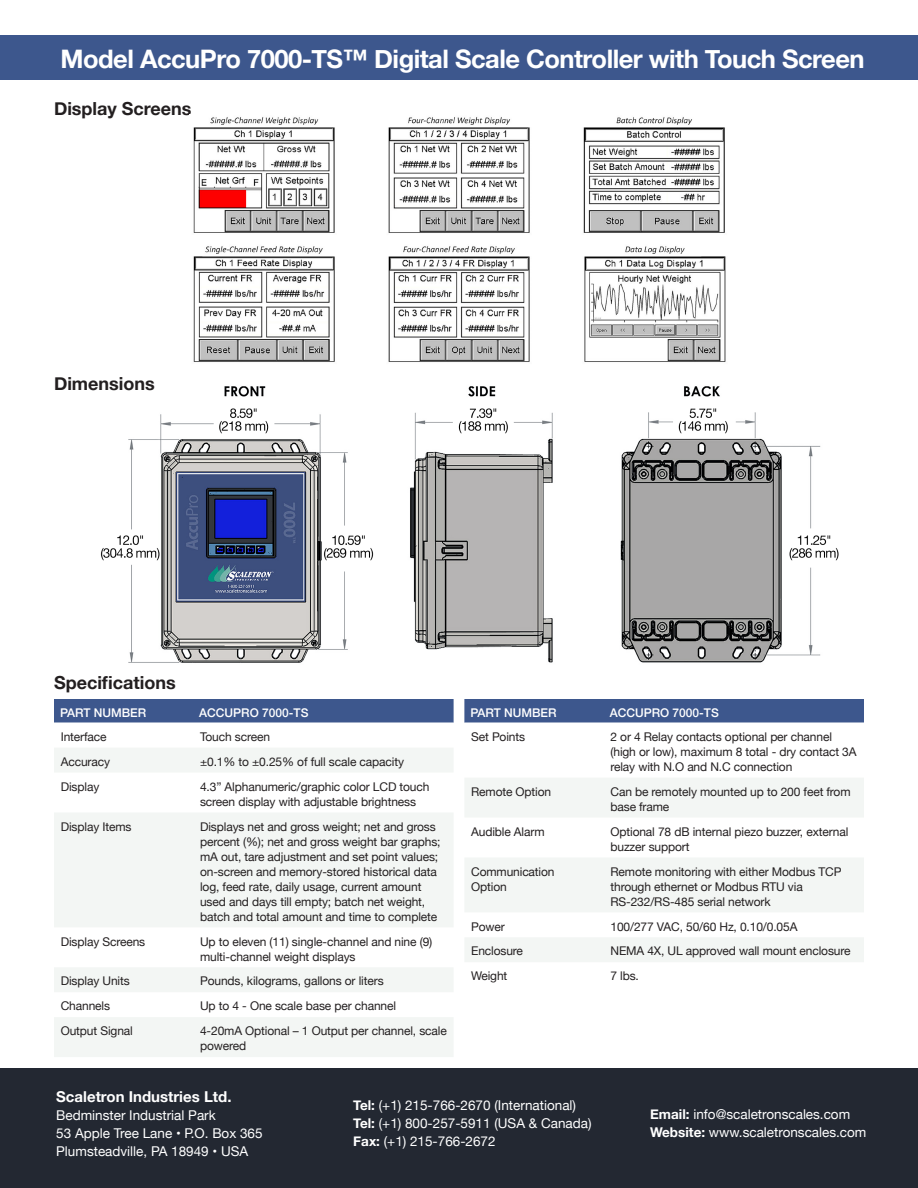
<style>
.page{position:relative;width:918px;height:1188px;background:#fff}
.page>*{position:absolute;margin:0;border:0;box-sizing:border-box;transform-origin:0 0}
.t1{font:700 25.5px "Helvetica Neue";letter-spacing:-.02em;color:#fff}
.t2{font:700 18px "Helvetica Neue";color:#231f20}
.t3{font:700 15px "Helvetica Neue";color:#fff}
.t4{font:13.5px "Helvetica Neue";color:#fff}
.t5{font:12px/15px "Helvetica Neue";letter-spacing:-.01em;color:#231f20}
.t6{font:500 12px "Helvetica Neue";color:#fff}
.s1{font-weight:700}
</style>
<div class="page">
<img style="left:101px;top:386px;width:738px;height:277px">
<div style="left:0;top:1068px;width:918px;height:120px;background:#232832"></div>
<div style="left:0;top:36px;width:918px;height:44px;background:#3d578d"></div>
<div style="left:54px;top:699px;width:400px;height:24px;background:#3d578d"></div>
<div style="left:54px;top:748px;width:399px;height:24px;background:#f3f6f4"></div>
<div style="left:54px;top:813px;width:399px;height:114px;background:#f3f6f4"></div>
<div style="left:54px;top:968px;width:399px;height:24px;background:#f3f6f4"></div>
<div style="left:54px;top:1017px;width:399px;height:40px;background:#f3f6f4"></div>
<div style="left:464px;top:699px;width:400px;height:24px;background:#3d578d"></div>
<div style="left:465px;top:778px;width:399px;height:39px;background:#f3f6f4"></div>
<div style="left:465px;top:858px;width:399px;height:54px;background:#f3f6f4"></div>
<div style="left:465px;top:938px;width:399px;height:24px;background:#f3f6f4"></div>
<img style="left:193px;top:117px;width:533px;height:245px">
<p class="t1" style="left:61px;top:39px;width:806px">Model AccuPro 7000-TS™ Digital Scale Controller with Touch Screen</p>
<p class="t2" style="left:54px;top:95px;width:139px">Display Screens</p>
<p class="t2" style="left:54px;top:370px;width:102px">Dimensions</p>
<p class="t2" style="left:54px;top:669px;width:123px">Specifications</p>
<p class="t6" style="left:60px;top:703px;width:88px">PART NUMBER</p>
<p class="t6" style="left:199px;top:703px;width:111px">ACCUPRO 7000-TS</p>
<p class="t5" style="left:61px;top:730px;width:47px">Interface</p>
<p class="t5" style="left:200px;top:730px;width:72px">Touch screen</p>
<p class="t5" style="left:61px;top:755px;width:51px">Accuracy</p>
<p class="t5" style="left:200px;top:755px;width:205px">±0.1% to ±0.25% of full scale capacity</p>
<p class="t5" style="left:61px;top:780px;width:40px">Display</p>
<p class="t5" style="left:200px;top:780px;width:231px">4.3” Alphanumeric/graphic color LCD touch screen display with adjustable brightness</p>
<p class="t5" style="left:61px;top:820px;width:72px">Display Items</p>
<p class="t5" style="left:200px;top:820px;width:242px">Displays net and gross weight; net and gross percent (%); net and gross weight bar graphs; mA out, tare adjustment and set point values; on-screen and memory-stored historical data log, feed rate, daily usage, current amount used and days till empty; batch net weight, batch and total amount and time to complete</p>
<p class="t5" style="left:61px;top:934px;width:86px">Display Screens</p>
<p class="t5" style="left:200px;top:934px;width:234px">Up to eleven (11) single-channel and nine (9) multi-channel weight displays</p>
<p class="t5" style="left:61px;top:974px;width:71px">Display Units</p>
<p class="t5" style="left:200px;top:974px;width:185px">Pounds, kilograms, gallons or liters</p>
<p class="t5" style="left:61px;top:999px;width:51px">Channels</p>
<p class="t5" style="left:200px;top:999px;width:198px">Up to 4 - One scale base per channel</p>
<p class="t5" style="left:61px;top:1024px;width:74px">Output Signal</p>
<p class="t5" style="left:200px;top:1024px;width:248px">4-20mA Optional – 1 Output per channel, scale powered</p>
<p class="t6" style="left:470px;top:703px;width:88px">PART NUMBER</p>
<p class="t6" style="left:610px;top:703px;width:111px">ACCUPRO 7000-TS</p>
<p class="t5" style="left:471px;top:730px;width:56px">Set Points</p>
<p class="t5" style="left:610px;top:730px;width:248px">2 or 4 Relay contacts optional per channel (high or low), maximum 8 total - dry contact 3A relay with N.O and N.C connection</p>
<p class="t5" style="left:471px;top:785px;width:82px">Remote Option</p>
<p class="t5" style="left:610px;top:785px;width:242px">Can be remotely mounted up to 200 feet from base frame</p>
<p class="t5" style="left:471px;top:825px;width:75px">Audible Alarm</p>
<p class="t5" style="left:610px;top:825px;width:239px">Optional 78 dB internal piezo buzzer, external buzzer support</p>
<p class="t5" style="left:471px;top:865px;width:85px">Communication</p>
<p class="t5" style="left:471px;top:880px;width:37px">Option</p>
<p class="t5" style="left:610px;top:865px;width:233px">Remote monitoring with either Modbus TCP through ethernet or Modbus RTU via</p>
<p class="t5" style="left:610px;top:895px;width:162px">RS-232/RS-485 serial network</p>
<p class="t5" style="left:471px;top:919px;width:35px">Power</p>
<p class="t5" style="left:610px;top:919px;width:189px">100/277 VAC, 50/60 Hz, 0.10/0.05A</p>
<p class="t5" style="left:471px;top:944px;width:53px">Enclosure</p>
<p class="t5" style="left:610px;top:944px;width:242px">NEMA 4X, UL approved wall mount enclosure</p>
<p class="t5" style="left:471px;top:969px;width:38px">Weight</p>
<p class="t5" style="left:610px;top:969px;width:30px">7 lbs.</p>
<p class="t3" style="left:56px;top:1085px;width:177px">Scaletron Industries Ltd.</p>
<p class="t4" style="left:56px;top:1106px;width:161px">Bedminster Industrial Park</p>
<p class="t4" style="left:56px;top:1124px;width:208px">53 Apple Tree Lane • P.O. Box 365</p>
<p class="t4" style="left:56px;top:1142px;width:194px">Plumsteadville, PA 18949 • USA</p>
<p class="t4" style="left:353px;top:1096px;width:224px"><span class="s1">Tel:</span> (+1) 215-766-2670 (International)</p>
<p class="t4" style="left:353px;top:1114px;width:240px"><span class="s1">Tel:</span> (+1) 800-257-5911 (USA &amp; Canada)</p>
<p class="t4" style="left:353px;top:1132px;width:144px"><span class="s1">Fax:</span> (+1) 215-766-2672</p>
<p class="t4" style="left:650px;top:1105px;width:202px"><span class="s1">Email:</span> info@scaletronscales.com</p>
<p class="t4" style="left:650px;top:1123px;width:218px"><span class="s1">Website:</span> www.scaletronscales.com</p>
</div>
